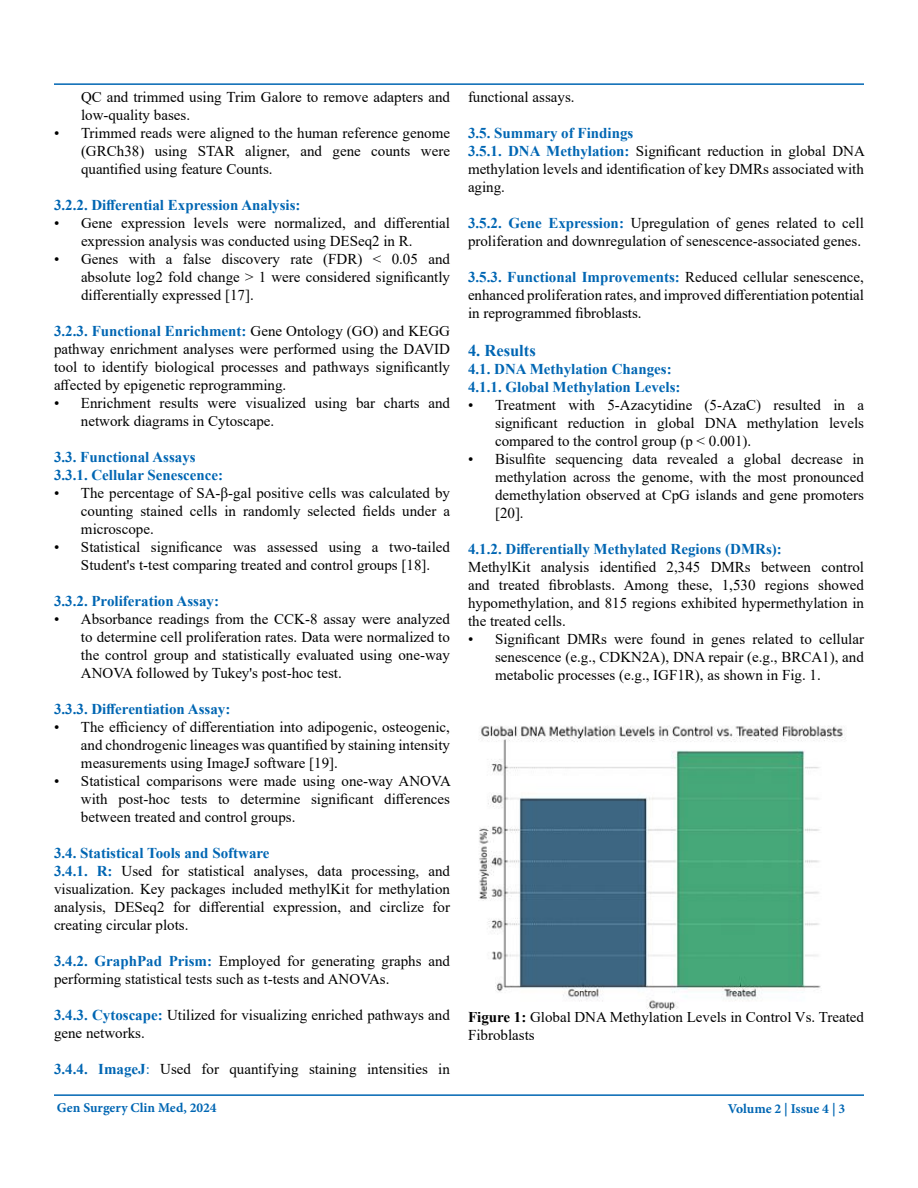
<style>
.page{position:relative;width:918px;height:1188px;background:#fff}
.page>*{position:absolute;margin:0;border:0;box-sizing:border-box;transform-origin:0 0}
.t1{font:700 16.5px "Times New Roman";color:#0066b3}
.t2{font:15px/18px "Times New Roman";color:#000;text-align:justify}
.t3{font:700 15px/18px "Times New Roman";color:#0066b3}
.t4{font:700 13.5px "Minion Pro";color:#0066b3}
.s1{font-weight:700;color:#0066b3}
.s2{color:#0066b3}
.s3{font-weight:700}
</style>
<div class="page">
<hr style="left:54px;top:83px;width:810px;height:2px;background:#0066b3">
<hr style="left:54px;top:1094px;width:810px;height:2px;background:#0066b3">
<img style="left:479px;top:725px;width:367px;height:285px">
<p class="t2" style="left:81px;top:88px;width:371px">QC and trimmed using Trim Galore to remove adapters and low-quality bases.</p>
<p class="t2" style="left:81px;top:124px;width:371px;text-indent:-27px">• Trimmed reads were aligned to the human reference genome (GRCh38) using STAR aligner, and gene counts were quantified using feature Counts.</p>
<p class="t3" style="left:54px;top:196px;width:248px">3.2.2. Differential Expression Analysis:</p>
<p class="t2" style="left:81px;top:214px;width:371px;text-indent:-27px">• Gene expression levels were normalized, and differential expression analysis was conducted using DESeq2 in R.</p>
<p class="t2" style="left:81px;top:250px;width:371px;text-indent:-27px">• Genes with a false discovery rate (FDR) &lt; 0.05 and absolute log2 fold change &gt; 1 were considered significantly differentially expressed [17].</p>
<p class="t2" style="left:54px;top:322px;width:398px"><span class="s1">3.2.3. Functional Enrichment:</span> Gene Ontology (GO) and KEGG pathway enrichment analyses were performed using the DAVID tool to identify biological processes and pathways significantly affected by epigenetic reprogramming.</p>
<p class="t2" style="left:81px;top:394px;width:371px;text-indent:-27px">• Enrichment results were visualized using bar charts and network diagrams in Cytoscape.</p>
<p class="t3" style="left:54px;top:448px;width:171px">3.3. Functional Assays<br>3.3.1. Cellular Senescence:</p>
<p class="t2" style="left:81px;top:484px;width:371px;text-indent:-27px">• The percentage of SA-β-gal positive cells was calculated by counting stained cells in randomly selected fields under a microscope.</p>
<p class="t2" style="left:54px;top:538px;width:398px;text-align:center">• Statistical significance was assessed using a two-tailed<br>Student's t-test comparing treated and control groups [18].</p>
<p class="t3" style="left:54px;top:592px;width:167px">3.3.2. Proliferation Assay:</p>
<p class="t2" style="left:81px;top:610px;width:371px;text-indent:-27px">• Absorbance readings from the CCK-8 assay were analyzed to determine cell proliferation rates. Data were normalized to the control group and statistically evaluated using one-way ANOVA followed by Tukey's post-hoc test.</p>
<p class="t3" style="left:54px;top:700px;width:178px">3.3.3. Differentiation Assay:</p>
<p class="t2" style="left:81px;top:718px;width:371px;text-indent:-27px">• The efficiency of differentiation into adipogenic, osteogenic, and chondrogenic lineages was quantified by staining intensity measurements using ImageJ software [19].</p>
<p class="t2" style="left:81px;top:772px;width:371px;text-indent:-27px">• Statistical comparisons were made using one-way ANOVA with post-hoc tests to determine significant differences between treated and control groups.</p>
<p class="t2" style="left:54px;top:844px;width:398px;text-align:left"><span class="s1">3.4. Statistical Tools and Software<br>3.4.1. R:</span> Used for statistical analyses, data processing, and visualization. Key packages included methylKit for methylation analysis, DESeq2 for differential expression, and circlize for creating circular plots.</p>
<p class="t2" style="left:54px;top:952px;width:398px"><span class="s1">3.4.2. GraphPad Prism:</span> Employed for generating graphs and performing statistical tests such as t-tests and ANOVAs.</p>
<p class="t2" style="left:54px;top:1006px;width:397px"><span class="s1">3.4.3. Cytoscape:</span> Utilized for visualizing enriched pathways and gene networks.</p>
<p class="t2" style="left:54px;top:1060px;width:397px"><span class="s1">3.4.4. ImageJ</span><span class="s2">:</span> Used for quantifying staining intensities in</p>
<p class="t2" style="left:468px;top:88px;width:108px">functional assays.</p>
<p class="t2" style="left:468px;top:124px;width:398px;text-align:left"><span class="s1">3.5. Summary of Findings<br>3.5.1. DNA Methylation:</span> Significant reduction in global DNA methylation levels and identification of key DMRs associated with aging.</p>
<p class="t2" style="left:468px;top:214px;width:397px"><span class="s1">3.5.2. Gene Expression:</span> Upregulation of genes related to cell proliferation and downregulation of senescence-associated genes.</p>
<p class="t2" style="left:468px;top:268px;width:398px"><span class="s1">3.5.3. Functional Improvements:</span> Reduced cellular senescence, enhanced proliferation rates, and improved differentiation potential in reprogrammed fibroblasts.</p>
<p class="t1" style="left:468px;top:339px;width:69px">4. Results</p>
<p class="t3" style="left:468px;top:360px;width:214px">4.1. DNA Methylation Changes:<br>4.1.1. Global Methylation Levels:</p>
<p class="t2" style="left:495px;top:396px;width:371px;text-indent:-27px">• Treatment with 5-Azacytidine (5-AzaC) resulted in a significant reduction in global DNA methylation levels compared to the control group (p &lt; 0.001).</p>
<p class="t2" style="left:495px;top:450px;width:371px;text-indent:-27px">• Bisulfite sequencing data revealed a global decrease in methylation across the genome, with the most pronounced demethylation observed at CpG islands and gene promoters [20].</p>
<p class="t3" style="left:468px;top:540px;width:315px">4.1.2. Differentially Methylated Regions (DMRs):</p>
<p class="t2" style="left:468px;top:558px;width:398px">MethylKit analysis identified 2,345 DMRs between control and treated fibroblasts. Among these, 1,530 regions showed hypomethylation, and 815 regions exhibited hypermethylation in the treated cells.</p>
<p class="t2" style="left:495px;top:630px;width:371px;text-indent:-27px">• Significant DMRs were found in genes related to cellular senescence (e.g., CDKN2A), DNA repair (e.g., BRCA1), and metabolic processes (e.g., IGF1R), as shown in Fig. 1.</p>
<p class="t2" style="left:468px;top:1008px;width:397px"><span class="s3">Figure 1:</span> Global DNA Methylation Levels in Control Vs. Treated<br>Fibroblasts</p>
<p class="t4" style="left:57px;top:1098px;width:161px">Gen Surgery Clin Med, 2024</p>
<p class="t4" style="left:728px;top:1099px;width:119px">Volume 2 | Issue 4 | 3</p>
</div>
